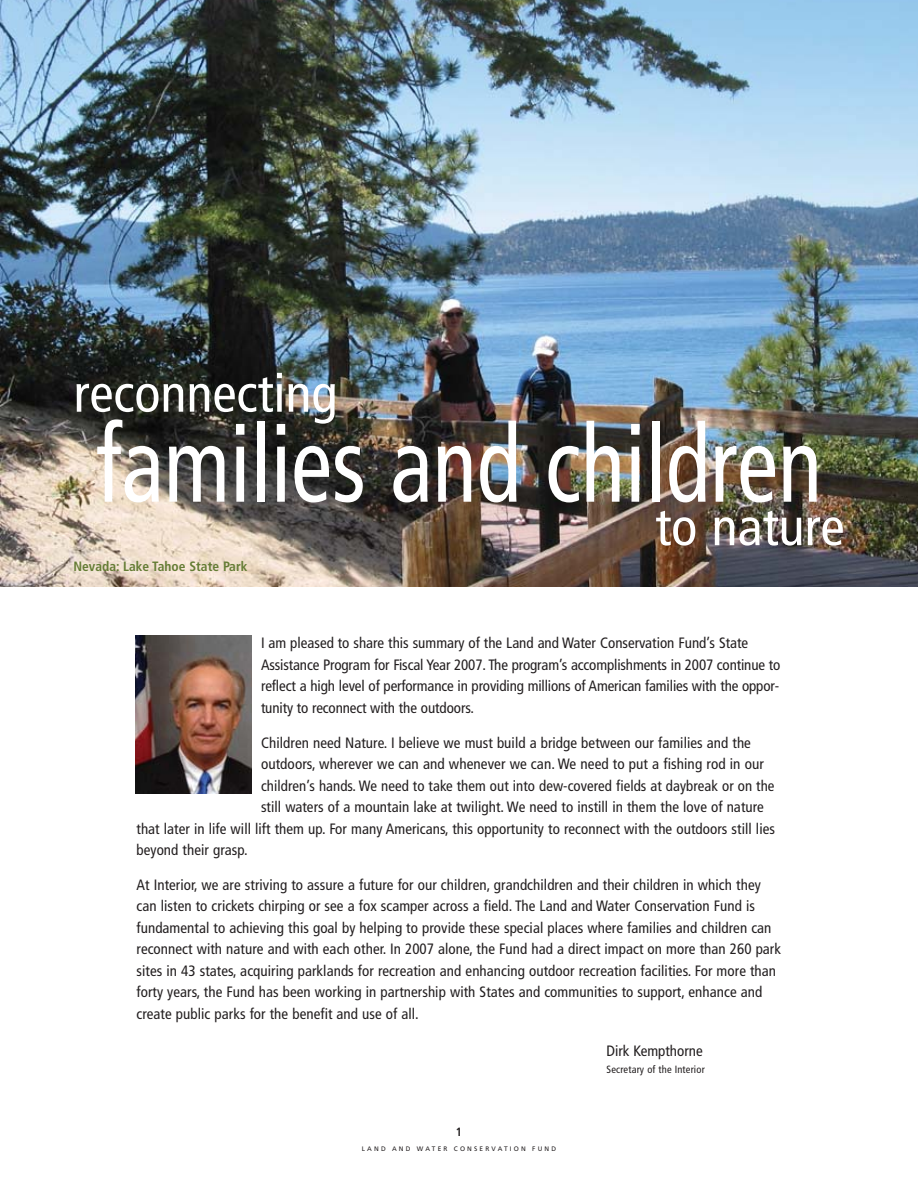
<style>
.page{position:relative;width:918px;height:1188px;background:#fff}
.page>*{position:absolute;margin:0;border:0;box-sizing:border-box;transform-origin:0 0}
.t1{font:condensed 108px "Frutiger";color:#fff;scale:.85 1}
.t2{font:condensed 54px "Frutiger";color:#fff}
.t3{font:condensed 15px/21.5px "Frutiger";letter-spacing:.005em;color:#231f20}
.t4{font:700 condensed 13.5px "Frutiger";color:#647c34}
.t5{font:700 condensed 12px "Frutiger";color:#231f20}
.t6{font:condensed 10.5px "Frutiger";letter-spacing:.015em;color:#231f20}
.t7{font:6.45px "Frutiger";letter-spacing:.335em;color:#231f20}
</style>
<div class="page">
<img style="left:0;top:0;width:918px;height:587px">
<img style="left:135px;top:636px;width:117px;height:158px">
<h2 class="t2" style="left:74px;top:371px;width:265px">reconnecting</h2>
<h1 class="t1" style="left:96px;top:421px;width:856px">families and children</h1>
<h2 class="t2" style="left:655px;top:505px;width:191px">to nature</h2>
<p class="t4" style="left:74px;top:561px;width:176px">Nevada: Lake Tahoe State Park</p>
<p class="t3" style="left:261px;top:634px;width:521px">I am pleased to share this summary of the Land and Water Conservation Fund’s State Assistance Program for Fiscal Year 2007. The program’s accomplishments in 2007 continue to reflect a high level of performance in providing millions of American families with the oppor&shy;tunity to reconnect with the outdoors.</p>
<p class="t3" style="left:261px;top:733px;width:491px">Children need Nature. I believe we must build a bridge between our families and the</p>
<p class="t3" style="left:261px;top:754px;width:504px">outdoors, wherever we can and whenever we can. We need to put a fishing rod in our</p>
<p class="t3" style="left:261px;top:776px;width:515px">children’s hands. We need to take them out into dew-covered fields at daybreak or on the</p>
<p class="t3" style="left:261px;top:797px;width:504px">still waters of a mountain lake at twilight. We need to instill in them the love of nature</p>
<p class="t3" style="left:136px;top:819px;width:640px">that later in life will lift them up. For many Americans, this opportunity to reconnect with the outdoors still lies</p>
<p class="t3" style="left:136px;top:840px;width:113px">beyond their grasp.</p>
<p class="t3" style="left:136px;top:875px;width:646px">At Interior, we are striving to assure a future for our children, grandchildren and their children in which they can listen to crickets chirping or see a fox scamper across a field. The Land and Water Conservation Fund is fundamental to achieving this goal by helping to provide these special places where families and children can reconnect with nature and with each other. In 2007 alone, the Fund had a direct impact on more than 260 park sites in 43 states, acquiring parklands for recreation and enhancing outdoor recreation facilities. For more than forty years, the Fund has been working in partnership with States and communities to support, enhance and create public parks for the benefit and use of all.</p>
<p class="t3" style="left:607px;top:1041px;width:98px">Dirk Kempthorne</p>
<p class="t6" style="left:607px;top:1065px;width:100px">Secretary of the Interior</p>
<p class="t5" style="left:456px;top:1126px;width:8px">1</p>
<p class="t7" style="left:362px;top:1146px;width:196px">LAND AND WATER CONSERVATION FUND</p>
</div>
